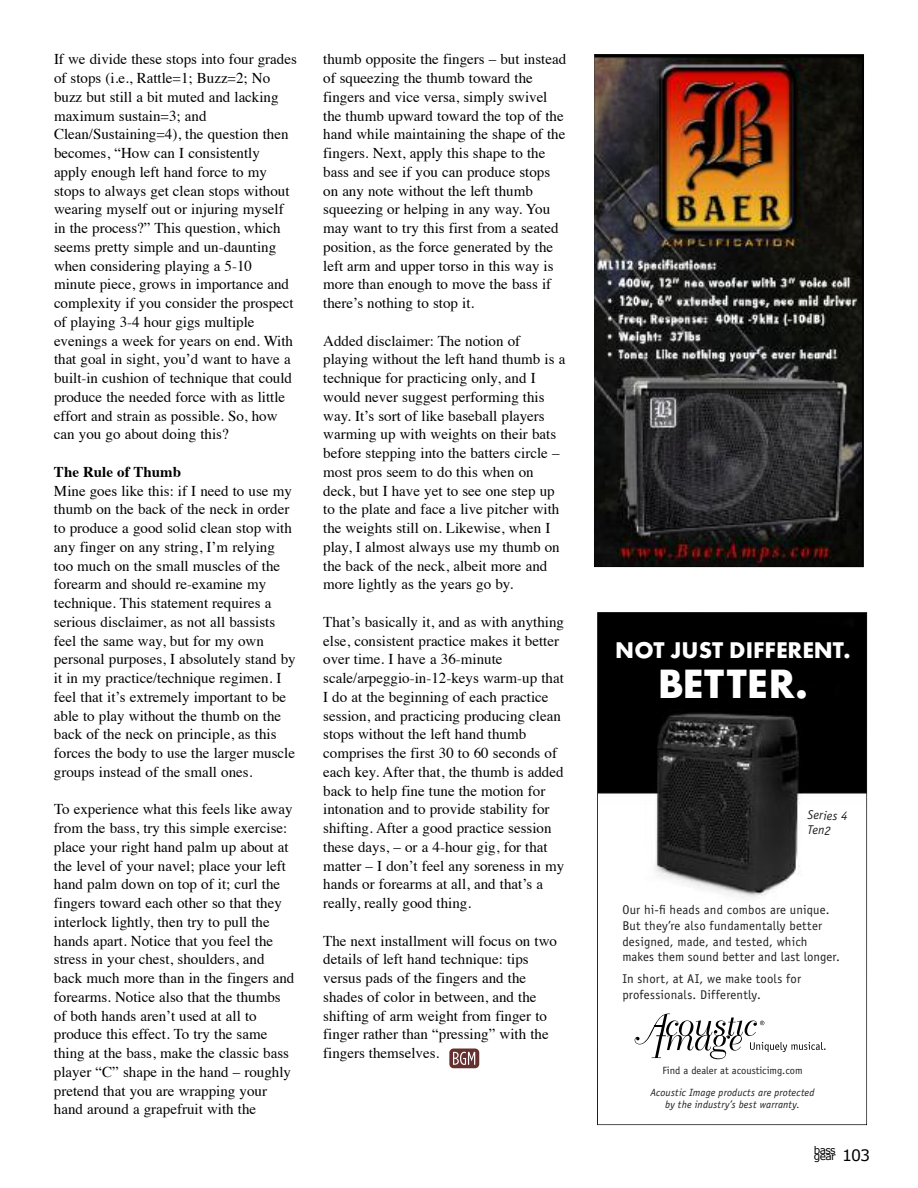
<style>
.page{position:relative;width:918px;height:1188px;background:#fff}
.page>*{position:absolute;margin:0;border:0;box-sizing:border-box;transform-origin:0 0}
.t1{font:700 42.6px "Futura T";letter-spacing:.02em;color:#fff}
.t2{font:700 23.7px "Futura T";color:#fff}
.t3{font:15px/18.8px "Times";color:#000}
.t4{font:700 15px "Times";color:#000}
.t5{font:12.75px/15.8px "Officina Sans";letter-spacing:.015em;color:#231f20}
.t6{font:italic 12.75px/15px "Officina Sans";letter-spacing:.005em;color:#231f20}
.t7{font:italic 10.5px/12px "Officina Sans";letter-spacing:.015em;color:#231f20;text-align:center}
.t8{font:10.5px "Officina Sans";color:#231f20}
</style>
<div class="page">
<img style="left:594px;top:57px;width:268px;height:510px">
<img style="left:599px;top:614px;width:266px;height:284px">
<div style="left:597px;top:612px;width:270px;height:513px;border:1px solid #000"></div>
<svg style="left:635px;top:1014px;width:191px;height:45px"></svg>
<div style="left:449px;top:1049px;width:30px;height:19px;background:#65312f;border-radius:4px"></div>
<svg style="left:453px;top:1052px;width:22px;height:13px"></svg>
<p class="t3" style="left:54px;top:51px;width:244px">If we divide these stops into four grades of stops (i.e., Rattle=1; Buzz=2; No buzz but still a bit muted and lacking maximum sustain=3; and Clean/Sustaining=4), the question then becomes, “How can I consistently apply enough left hand force to my stops to always get clean stops without wearing myself out or injuring myself in the process?” This question, which seems pretty simple and un-daunting when considering playing a 5-10 minute piece, grows in importance and complexity if you consider the prospect of playing 3-4 hour gigs multiple evenings a week for years on end. With that goal in sight, you’d want to have a built-in cushion of technique that could produce the needed force with as little effort and strain as possible. So, how can you go about doing this?</p>
<p class="t4" style="left:54px;top:466px;width:129px">The Rule of Thumb</p>
<p class="t3" style="left:54px;top:482px;width:243px">Mine goes like this: if I need to use my thumb on the back of the neck in order to produce a good solid clean stop with any finger on any string, I’m relying too much on the small muscles of the forearm and should re-examine my technique. This statement requires a serious disclaimer, as not all bassists feel the same way, but for my own personal purposes, I absolutely stand by it in my practice/technique regimen. I feel that it’s extremely important to be able to play without the thumb on the back of the neck on principle, as this forces the body to use the larger muscle groups instead of the small ones.</p>
<p class="t3" style="left:54px;top:801px;width:242px">To experience what this feels like away from the bass, try this simple exercise: place your right hand palm up about at the level of your navel; place your left hand palm down on top of it; curl the fingers toward each other so that they interlock lightly, then try to pull the hands apart. Notice that you feel the stress in your chest, shoulders, and back much more than in the fingers and forearms. Notice also that the thumbs of both hands aren’t used at all to produce this effect. To try the same thing at the bass, make the classic bass player “C” shape in the hand – roughly pretend that you are wrapping your hand around a grapefruit with the</p>
<p class="t3" style="left:323px;top:51px;width:245px">thumb opposite the fingers – but instead of squeezing the thumb toward the fingers and vice versa, simply swivel the thumb upward toward the top of the hand while maintaining the shape of the fingers. Next, apply this shape to the bass and see if you can produce stops on any note without the left thumb squeezing or helping in any way. You may want to try this first from a seated position, as the force generated by the left arm and upper torso in this way is more than enough to move the bass if there’s nothing to stop it.</p>
<p class="t3" style="left:323px;top:332px;width:244px">Added disclaimer: The notion of playing without the left hand thumb is a technique for practicing only, and I would never suggest performing this way. It’s sort of like baseball players warming up with weights on their bats before stepping into the batters circle – most pros seem to do this when on deck, but I have yet to see one step up to the plate and face a live pitcher with the weights still on. Likewise, when I play, I almost always use my thumb on the back of the neck, albeit more and more lightly as the years go by.</p>
<p class="t3" style="left:323px;top:614px;width:242px">That’s basically it, and as with anything else, consistent practice makes it better over time. I have a 36-minute scale/arpeggio-in-12-keys warm-up that I do at the beginning of each practice session, and practicing producing clean stops without the left hand thumb comprises the first 30 to 60 seconds of each key. After that, the thumb is added back to help fine tune the motion for intonation and to provide stability for shifting. After a good practice session these days, – or a 4-hour gig, for that matter – I don’t feel any soreness in my hands or forearms at all, and that’s a really, really good thing.</p>
<p class="t3" style="left:323px;top:932px;width:235px">The next installment will focus on two details of left hand technique: tips versus pads of the fingers and the shades of color in between, and the shifting of arm weight from finger to finger rather than “pressing” with the fingers themselves.</p>
<h2 class="t2" style="left:615px;top:636px;width:237px">NOT JUST DIFFERENT.</h2>
<h1 class="t1" style="left:658px;top:659px;width:152px">BETTER.</h1>
<p class="t6" style="left:807px;top:808px;width:42px">Series 4<br>Ten2</p>
<p class="t5" style="left:622px;top:902px;width:219px">Our hi-fi heads and combos are unique.<br>But they’re also fundamentally better designed, made, and tested, which makes them sound better and last longer.</p>
<p class="t5" style="left:622px;top:971px;width:180px">In short, at AI, we make tools for professionals. Differently.</p>
<p class="t8" style="left:662px;top:1064px;width:142px">Find a dealer at acousticimg.com</p>
<p class="t7" style="left:650px;top:1087px;width:166px">Acoustic Image products are protected by the industry’s best warranty.</p>
</div>
